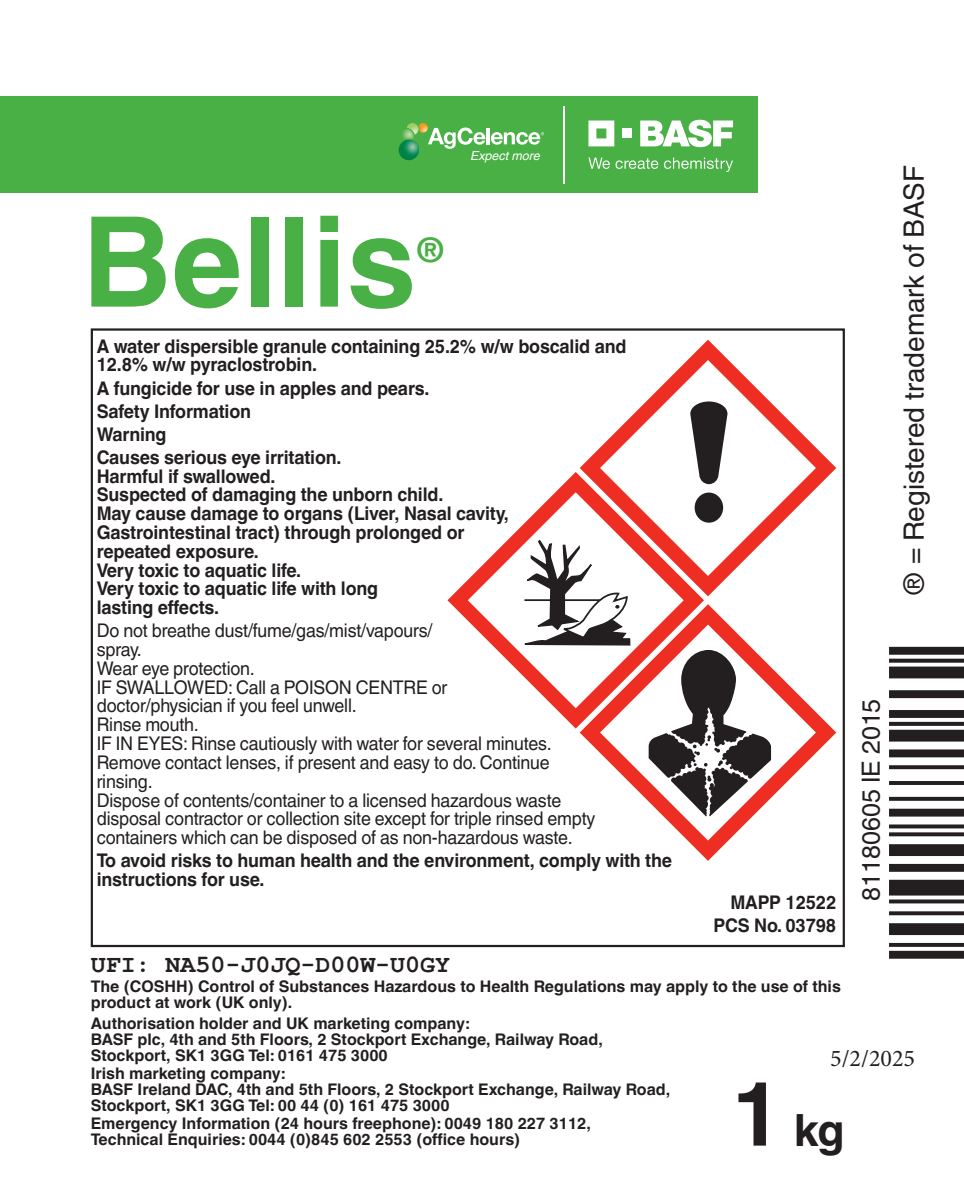
<style>
.page{position:relative;width:964px;height:1191px;background:#fff}
.page>*{position:absolute;margin:0;border:0;box-sizing:border-box;transform-origin:0 0}
.t1{font:700 125.2px "Helvetica Linotype";color:#49b045}
.t2{font:700 44.4px "Helvetica Linotype";color:#231f20}
.t3{font:700 34px "Helvetica Linotype";color:#49b045}
.t4{font:28px "Helvetica Linotype";color:#231f20}
.t5{font:25.2px "Helvetica Linotype";color:#231f20}
.t6{font:700 24.8px "Courier New";color:#231f20}
.t7{font:24px "Minion Pro";color:#231f20}
.t8{font:700 18.8px/18.8px "Helvetica Linotype";letter-spacing:-.01em;color:#231f20;scale:.95 1}
.t9{font:18.8px/18.8px "Helvetica Linotype";letter-spacing:-.01em;color:#231f20;scale:.95 1}
.t10{font:700 16px/16px "Helvetica Linotype";color:#231f20}
.t11{font:italic 12.4px "Helvetica Linotype";color:#fff}
.s1{font-size:88.8px}
</style>
<div class="page">
<div style="left:0;top:96px;width:757px;height:97px;background:#49b045"></div>
<svg style="left:640px;top:120px;width:93px;height:27px"></svg>
<svg style="left:588px;top:120px;width:26px;height:26px"></svg>
<div style="left:622px;top:128px;width:10px;height:10px;background:#fff"></div>
<svg style="left:588px;top:157px;width:70px;height:12px"></svg>
<svg style="left:664px;top:157px;width:69px;height:15px"></svg>
<hr style="left:564px;top:106px;width:1px;height:77px;background:#fff">
<div style="left:399px;top:140px;width:20px;height:20px;background:#008247;border-radius:10px"></div>
<svg style="left:398px;top:123px;width:87px;height:34px"></svg>
<hr style="left:486px;top:128px;width:4px;height:16px;background:#fff">
<svg style="left:491px;top:132px;width:53px;height:13px"></svg>
<svg style="left:447px;top:472px;width:257px;height:256px"></svg>
<svg style="left:468px;top:492px;width:216px;height:216px"></svg>
<svg style="left:523px;top:538px;width:108px;height:108px"></svg>
<svg style="left:580px;top:604px;width:256px;height:257px"></svg>
<svg style="left:600px;top:624px;width:216px;height:216px"></svg>
<svg style="left:649px;top:650px;width:122px;height:166px"></svg>
<svg style="left:580px;top:340px;width:256px;height:256px"></svg>
<svg style="left:600px;top:360px;width:216px;height:216px"></svg>
<div style="left:694px;top:492px;width:29px;height:30px;background:#231f20;border-radius:50%"></div>
<svg style="left:690px;top:401px;width:37px;height:83px"></svg>
<h1 class="t1" style="left:82px;top:190px;width:335px">Bellis</h1>
<h3 class="t3" style="left:416px;top:231px;width:30px">®</h3>
<p class="t11" style="left:471px;top:149px;width:71px">Expect more</p>
<p class="t8" style="left:97px;top:337px;width:559px">A water dispersible granule containing 25.2% w/w boscalid and<br>12.8% w/w pyraclostrobin.</p>
<p class="t8" style="left:97px;top:376px;width:352px;line-height:23.2px">A fungicide for use in apples and pears.<br>Safety Information<br>Warning<br>Causes serious eye irritation.</p>
<p class="t8" style="left:97px;top:466px;width:435px">Harmful if swallowed.<br>Suspected of damaging the unborn child.<br>May cause damage to organs (Liver, Nasal cavity,<br>Gastrointestinal tract) through prolonged or repeated exposure.<br>Very toxic to aquatic life.<br>Very toxic to aquatic life with long<br>lasting effects.</p>
<p class="t9" style="left:97px;top:621px;width:526px">Do not breathe dust/fume/gas/mist/vapours/<br>spray.<br>Wear eye protection.<br>IF SWALLOWED: Call a POISON CENTRE or<br>doctor/physician if you feel unwell.<br>Rinse mouth.<br>IF IN EYES: Rinse cautiously with water for several minutes.<br>Remove contact lenses, if present and easy to do. Continue rinsing.<br>Dispose of contents/container to a licensed hazardous waste disposal contractor or collection site except for triple rinsed empty containers which can be disposed of as non-hazardous waste.</p>
<p class="t8" style="left:97px;top:851px;width:607px">To avoid risks to human health and the environment, comply with the instructions for use.</p>
<h3 class="t6" style="left:91px;top:949px;width:361px">UFI: NA50-J0JQ-D00W-U0GY</h3>
<h3 class="t4" style="left:898px;top:595px;width:431px;rotate:-90deg">® = Registered trademark of BASF</h3>
<p class="t8" style="left:713px;top:891px;width:131px;line-height:23.2px;text-align:right">MAPP 12522<br>PCS No. 03798</p>
<h3 class="t5" style="left:856px;top:900px;width:204px;rotate:-90deg">81180605 IE 2015</h3>
<p class="t10" style="left:91px;top:978px;width:752px">The (COSHH) Control of Substances Hazardous to Health Regulations may apply to the use of this product at work (UK only).</p>
<p class="t10" style="left:91px;top:1015px;width:513px">Authorisation holder and UK marketing company:<br>BASF plc, 4th and 5th Floors, 2 Stockport Exchange, Railway Road,<br>Stockport, SK1 3GG Tel: 0161 475 3000</p>
<p class="t10" style="left:91px;top:1065px;width:581px">Irish marketing company:<br>BASF Ireland DAC, 4th and 5th Floors, 2 Stockport Exchange, Railway Road,<br>Stockport, SK1 3GG Tel: 00 44 (0) 161 475 3000</p>
<p class="t10" style="left:91px;top:1115px;width:502px">Emergency Information (24 hours freephone): 0049 180 227 3112,<br>Technical Enquiries: 0044 (0)845 602 2553 (office hours)</p>
<p class="t7" style="left:830px;top:1042px;width:87px">5/2/2025</p>
<h2 class="t2" style="left:731px;top:1104px;width:115px"><span class="s1">1</span> kg</h2>
</div>
